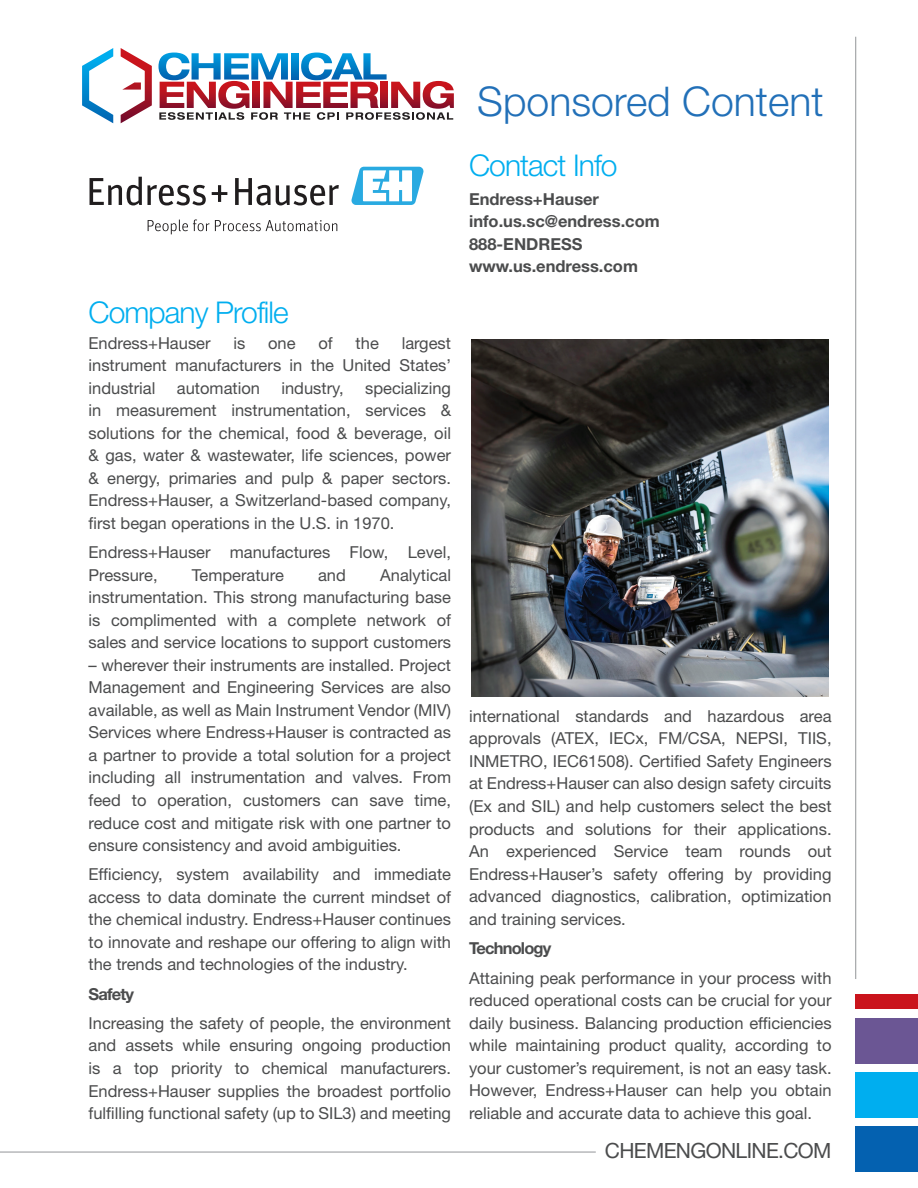
<style>
.page{position:relative;width:918px;height:1188px;background:#fff}
.page>*{position:absolute;margin:0;border:0;box-sizing:border-box;transform-origin:0 0}
.t1{font:300 40.95px "Helvetica Neue LT Std";color:#2270b8}
.t2{font:300 30px "Helvetica Neue LT Std";letter-spacing:-.03em;color:#00aeef}
.t3{font:21px "Helvetica Neue LT Std";letter-spacing:-.03em;color:#4b4c4d}
.t4{font:16.5px/22.5px "Helvetica Neue LT Std";color:#4b4c4d;text-align:justify}
.t5{font:700 16.5px/22.5px "Helvetica Neue LT Std";color:#4b4c4d}
.t6{font:700 16.5px "Helvetica Neue LT Std";letter-spacing:-.05em;color:#4b4c4d}
</style>
<div class="page">
<div style="left:855px;top:994px;width:63px;height:15px;background:#ca141c"></div>
<div style="left:855px;top:1126px;width:63px;height:45px;background:#0461b0"></div>
<div style="left:855px;top:1072px;width:63px;height:45px;background:#00aeef"></div>
<div style="left:855px;top:1018px;width:63px;height:45px;background:#6b5694"></div>
<hr style="left:855px;top:37px;width:1px;height:942px;background:#939598">
<hr style="left:0;top:1152px;width:596px;height:1px;background:#939598">
<svg style="left:158px;top:53px;width:296px;height:67px"></svg>
<svg style="left:82px;top:48px;width:31px;height:75px"></svg>
<svg style="left:121px;top:48px;width:31px;height:75px"></svg>
<svg style="left:90px;top:177px;width:116px;height:28px"></svg>
<svg style="left:212px;top:185px;width:15px;height:17px"></svg>
<svg style="left:235px;top:178px;width:104px;height:27px"></svg>
<svg style="left:148px;top:219px;width:61px;height:15px"></svg>
<svg style="left:215px;top:220px;width:122px;height:11px"></svg>
<svg style="left:351px;top:167px;width:72px;height:38px"></svg>
<img style="left:472px;top:340px;width:357px;height:357px">
<h2 class="t2" style="left:89px;top:294px;width:202px">Company Profile</h2>
<p class="t4" style="left:89px;top:331px;width:124px">Endress+Hauser</p>
<p class="t4" style="left:233px;top:331px;width:13px">is</p>
<p class="t4" style="left:268px;top:331px;width:29px">one</p>
<p class="t4" style="left:318px;top:331px;width:16px">of</p>
<p class="t4" style="left:356px;top:331px;width:25px">the</p>
<p class="t4" style="left:89px;top:331px;width:364px;text-indent:313px">largest instrument manufacturers in the United States’ industrial</p>
<p class="t4" style="left:89px;top:377px;width:364px;text-indent:277px">specializing in measurement instrumentation, services &amp; solutions for the chemical, food &amp; beverage, oil &amp; gas, water &amp; wastewater, life sciences, power &amp; energy, primaries and pulp &amp; paper sectors.<br>Endress+Hauser, a Switzerland-based company, first began operations in the U.S. in 1970.</p>
<p class="t4" style="left:89px;top:541px;width:364px">Endress+Hauser manufactures Flow, Level,<br>Pressure,</p>
<p class="t4" style="left:177px;top:377px;width:85px">automation</p>
<p class="t4" style="left:281px;top:377px;width:64px">industry,</p>
<p class="t4" style="left:89px;top:563px;width:364px;text-indent:292px">Analytical instrumentation. This strong manufacturing base is complimented with a complete network of sales and service locations to support customers</p>
<p class="t4" style="left:89px;top:654px;width:364px">– wherever their instruments are installed. Project Management and Engineering Services are also available, as well as Main Instrument Vendor (MIV)<br>Services where Endress+Hauser is contracted as a partner to provide a total solution for a project including all instrumentation and valves. From feed to operation, customers can save time, reduce cost and mitigate risk with one partner to ensure consistency and avoid ambiguities.</p>
<p class="t4" style="left:89px;top:863px;width:364px">Efficiency, system availability and immediate access to data dominate the current mindset of the chemical industry. Endress+Hauser continues to innovate and reshape our offering to align with the trends and technologies of the industry.</p>
<p class="t5" style="left:89px;top:982px;width:47px">Safety</p>
<p class="t4" style="left:89px;top:1012px;width:364px">Increasing the safety of people, the environment and assets while ensuring ongoing production is a top priority to chemical manufacturers.<br>Endress+Hauser supplies the broadest portfolio fulfilling functional safety (up to SIL3) and meeting</p>
<p class="t4" style="left:192px;top:563px;width:94px">Temperature</p>
<p class="t4" style="left:318px;top:563px;width:29px">and</p>
<h1 class="t1" style="left:477px;top:76px;width:348px">Sponsored Content</h1>
<h2 class="t2" style="left:469px;top:147px;width:150px">Contact Info</h2>
<p class="t5" style="left:469px;top:187px;width:192px">Endress+Hauser info.us.sc@endress.com<br>888-ENDRESS www.us.endress.com</p>
<p class="t4" style="left:469px;top:704px;width:364px">international standards and hazardous area approvals (ATEX, IECx, FM/CSA, NEPSI, TIIS, INMETRO, IEC61508). Certified Safety Engineers at Endress+Hauser can also design safety circuits (Ex and SIL) and help customers select the best products and solutions for their applications.<br>An experienced Service team rounds out Endress+Hauser’s safety offering by providing advanced diagnostics, calibration, optimization and training services.</p>
<p class="t6" style="left:469px;top:938px;width:84px">Technology</p>
<p class="t4" style="left:469px;top:966px;width:364px">Attaining peak performance in your process with reduced operational costs can be crucial for your daily business. Balancing production efficiencies while maintaining product quality, according to your customer’s requirement, is not an easy task.<br>However, Endress+Hauser can help you obtain reliable and accurate data to achieve this goal.</p>
<p class="t3" style="left:605px;top:1138px;width:228px">CHEMENGONLINE.COM</p>
</div>
